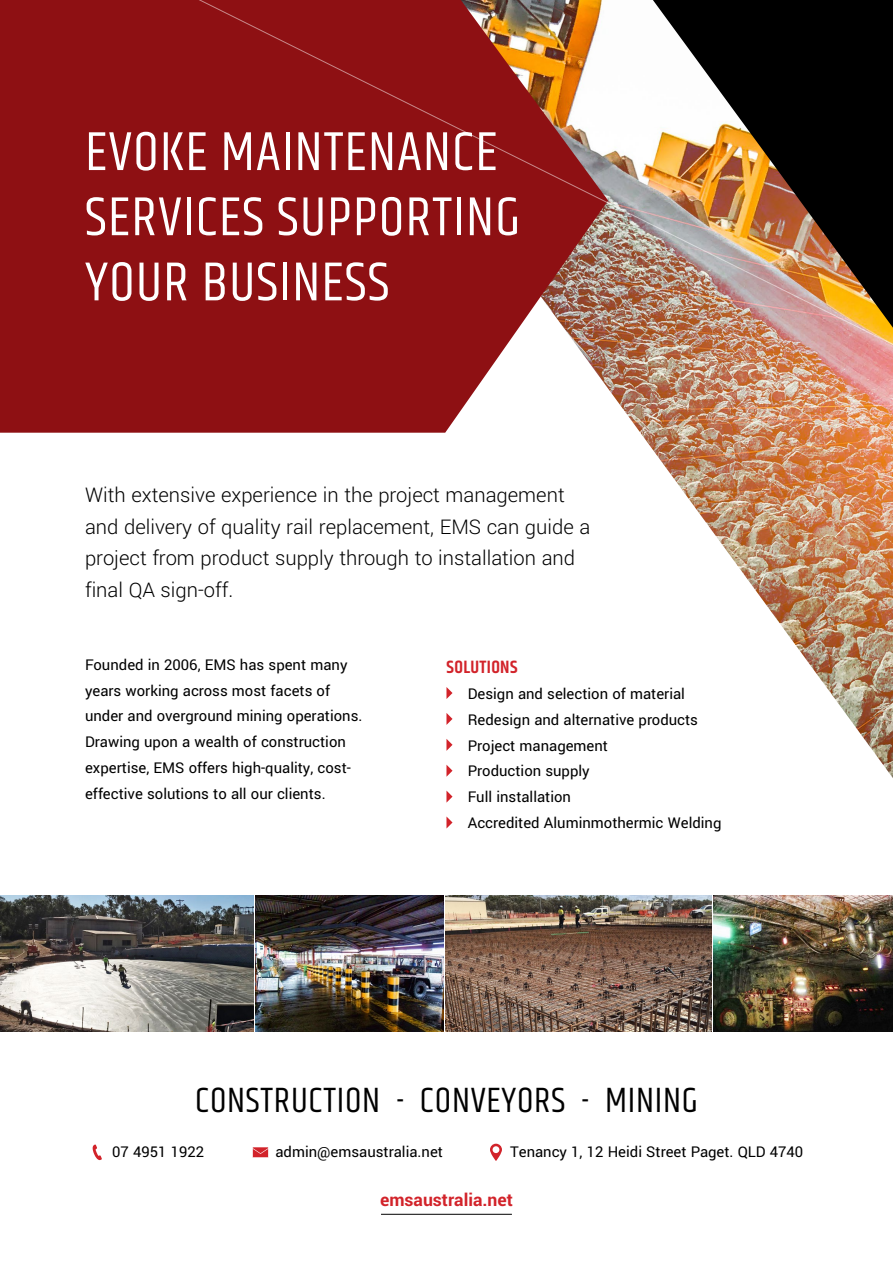
<style>
.page{position:relative;width:893px;height:1263px;background:#fff}
.page>*{position:absolute;margin:0;border:0;box-sizing:border-box;transform-origin:0 0}
.t1{font:56.1px/65.1px "Khand";letter-spacing:.02em;color:#fff}
.t2{font:36px "Khand";letter-spacing:.02em;color:#000}
.t3{font:300 22.5px/31.5px "Yantramanav";color:#000}
.t4{font:700 19.5px "Yantramanav";color:#d2232a}
.t5{font:600 18px "Khand";letter-spacing:.02em;color:#d2232a}
.t6{font:16.5px/25.8px "Yantramanav";color:#000}
</style>
<div class="page">
<img style="left:446px;top:357px;width:447px;height:421px">
<svg style="left:0;top:0;width:608px;height:433px;background:#9c2e31"></svg>
<img style="left:92px;top:0;width:801px;height:357px">
<svg style="left:446px;top:687px;width:6px;height:12px"></svg>
<svg style="left:446px;top:713px;width:6px;height:12px"></svg>
<svg style="left:446px;top:739px;width:6px;height:12px"></svg>
<svg style="left:446px;top:790px;width:6px;height:13px"></svg>
<svg style="left:446px;top:765px;width:6px;height:12px"></svg>
<svg style="left:446px;top:816px;width:6px;height:12px"></svg>
<img style="left:0;top:895px;width:253px;height:136px">
<img style="left:446px;top:895px;width:266px;height:136px">
<img style="left:255px;top:895px;width:188px;height:136px">
<img style="left:714px;top:895px;width:179px;height:136px">
<svg style="left:93px;top:1144px;width:9px;height:16px"></svg>
<svg style="left:252px;top:1147px;width:17px;height:11px"></svg>
<svg style="left:490px;top:1144px;width:12px;height:17px"></svg>
<hr style="left:381px;top:1214px;width:131px;height:1px;background:#000">
<h1 class="t1" style="left:85px;top:122px;width:437px">EVOKE MAINTENANCE<br>SERVICES SUPPORTING<br>YOUR BUSINESS</h1>
<h3 class="t3" style="left:85px;top:480px;width:507px">With extensive experience in the project management and delivery of quality rail replacement, EMS can guide a project from product supply through to installation and final QA sign-off.</h3>
<p class="t6" style="left:85px;top:652px;width:279px">Founded in 2006, EMS has spent many years working across most facets of under and overground mining operations.<br>Drawing upon a wealth of construction expertise, EMS offers high-quality, cost&shy;effective solutions to all our clients.</p>
<p class="t5" style="left:446px;top:655px;width:73px">SOLUTIONS</p>
<p class="t6" style="left:468px;top:681px;width:255px">Design and selection of material<br>Redesign and alternative products<br>Project management<br>Production supply<br>Full installation<br>Accredited Aluminmothermic Welding</p>
<h2 class="t2" style="left:195px;top:1078px;width:504px">CONSTRUCTION - CONVEYORS - MINING</h2>
<p class="t6" style="left:112px;top:1139px;width:94px">07 4951 1922</p>
<p class="t6" style="left:275px;top:1139px;width:169px">admin@emsaustralia.net</p>
<p class="t6" style="left:510px;top:1139px;width:295px">Tenancy 1, 12 Heidi Street Paget. QLD 4740</p>
<p class="t4" style="left:380px;top:1188px;width:134px">emsaustralia.net</p>
</div>
